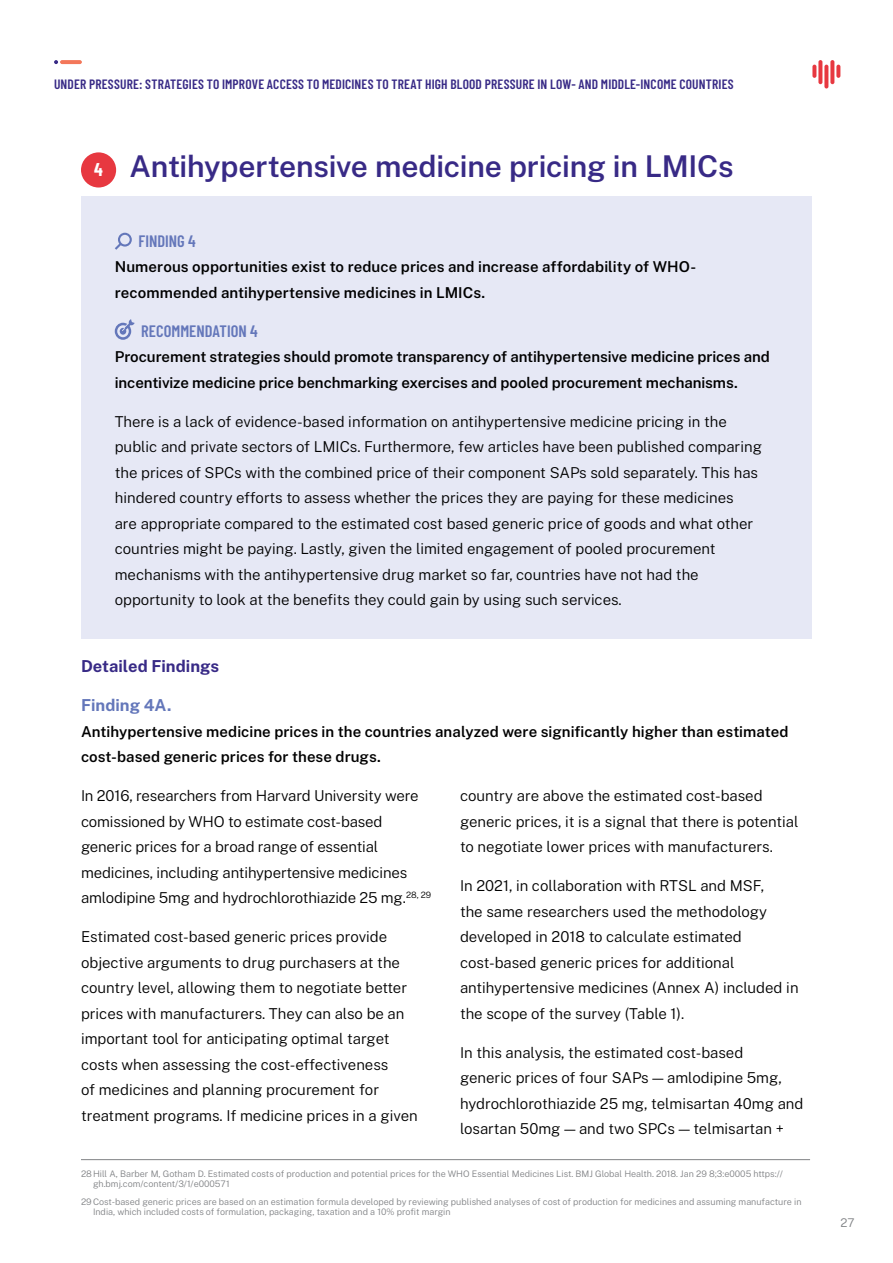
<style>
.page{position:relative;width:893px;height:1263px;background:#fff}
.page>*{position:absolute;margin:0;border:0;box-sizing:border-box;transform-origin:0 0}
.t1{font:600 30px "Public Sans";letter-spacing:-.01em;color:#382a86}
.t2{font:600 16.5px "Barlow Condensed";color:#6477ba}
.t3{font:700 16.5px "Public Sans";color:#382a86}
.t4{font:700 16.5px "Public Sans";color:#6477ba}
.t5{font:300 15px/25.5px "Public Sans";color:#000}
.t6{font:600 15px/25.5px "Public Sans";color:#000}
.t7{font:600 13.5px "Barlow Condensed";letter-spacing:.015em;color:#382a86}
.t8{font:300 12px "Public Sans";color:#808285}
.t9{font:300 9px/10.5px "Public Sans";color:#808285}
.s1{font-family:"Barlow Condensed";font-weight:700;font-size:18px;color:#fff}
</style>
<div class="page">
<svg style="left:818px;top:60px;width:4px;height:24px"></svg>
<svg style="left:812px;top:65px;width:4px;height:13px"></svg>
<svg style="left:836px;top:65px;width:4px;height:13px"></svg>
<svg style="left:830px;top:60px;width:4px;height:24px"></svg>
<svg style="left:824px;top:65px;width:4px;height:24px"></svg>
<svg style="left:60px;top:60px;width:22px;height:4px"></svg>
<svg style="left:54px;top:60px;width:4px;height:4px"></svg>
<div style="left:81px;top:152px;width:35px;height:36px;background:#e73840;border-radius:50%"></div>
<div style="left:81px;top:196px;width:731px;height:443px;background:#e6e8f5"></div>
<svg style="left:115px;top:233px;width:17px;height:17px"></svg>
<svg style="left:115px;top:319px;width:20px;height:21px"></svg>
<hr style="left:81px;top:1159px;width:729px;height:1px;background:#808285">
<p class="t7" style="left:54px;top:74px;width:681px">UNDER PRESSURE: STRATEGIES TO IMPROVE ACCESS TO MEDICINES TO TREAT HIGH BLOOD PRESSURE IN LOW- AND MIDDLE-INCOME COUNTRIES</p>
<h1 class="t1" style="left:94px;top:145px;width:641px"><span class="s1">4</span> Antihypertensive medicine pricing in LMICs</h1>
<p class="t2" style="left:138px;top:229px;width:59px">FINDING 4</p>
<p class="t6" style="left:115px;top:253px;width:583px">Numerous opportunities exist to reduce prices and increase affordability of WHO&shy;recommended antihypertensive medicines in LMICs.</p>
<p class="t2" style="left:141px;top:319px;width:118px">RECOMMENDATION 4</p>
<p class="t6" style="left:115px;top:343px;width:657px">Procurement strategies should promote transparency of antihypertensive medicine prices and incentivize medicine price benchmarking exercises and pooled procurement mechanisms.</p>
<p class="t5" style="left:115px;top:408px;width:649px">There is a lack of evidence-based information on antihypertensive medicine pricing in the public and private sectors of LMICs. Furthermore, few articles have been published comparing the prices of SPCs with the combined price of their component SAPs sold separately. This has hindered country efforts to assess whether the prices they are paying for these medicines<br>are appropriate compared to the estimated cost based generic price of goods and what other countries might be paying. Lastly, given the limited engagement of pooled procurement mechanisms with the antihypertensive drug market so far, countries have not had the opportunity to look at the benefits they could gain by using such services.</p>
<p class="t3" style="left:81px;top:654px;width:140px">Detailed Findings</p>
<p class="t4" style="left:81px;top:693px;width:92px">Finding 4A.</p>
<p class="t6" style="left:81px;top:717px;width:709px">Antihypertensive medicine prices in the countries analyzed were significantly higher than estimated cost-based generic prices for these drugs.</p>
<p class="t5" style="left:81px;top:782px;width:352px">In 2016, researchers from Harvard University were comissioned by WHO to estimate cost-based generic prices for a broad range of essential medicines, including antihypertensive medicines amlodipine 5mg and hydrochlorothiazide 25 mg.<sup>28,</sup> <sup>29</sup></p>
<p class="t5" style="left:81px;top:923px;width:338px">Estimated cost-based generic prices provide objective arguments to drug purchasers at the country level, allowing them to negotiate better prices with manufacturers. They can also be an important tool for anticipating optimal target costs when assessing the cost-effectiveness<br>of medicines and planning procurement for treatment programs. If medicine prices in a given</p>
<p class="t5" style="left:460px;top:782px;width:340px">country are above the estimated cost-based generic prices, it is a signal that there is potential to negotiate lower prices with manufacturers.</p>
<p class="t5" style="left:460px;top:872px;width:340px">In 2021, in collaboration with RTSL and MSF,<br>the same researchers used the methodology developed in 2018 to calculate estimated cost-based generic prices for additional antihypertensive medicines (Annex A) included in the scope of the survey (Table 1).</p>
<p class="t5" style="left:460px;top:1039px;width:345px">In this analysis, the estimated cost-based<br>generic prices of four SAPs — amlodipine 5mg, hydrochlorothiazide 25 mg, telmisartan 40mg and losartan 50mg — and two SPCs — telmisartan +</p>
<p class="t9" style="left:93px;top:1168px;width:691px;text-indent:-12px">28Hill A, Barber M, Gotham D. Estimated costs of production and potential prices for the WHO Essential Medicines List. BMJ Global Health. 2018. Jan 29 8;3:e0005 https:// gh.bmj.com/content/3/1/e000571</p>
<p class="t9" style="left:93px;top:1196px;width:710px;text-indent:-12px">29Cost-based generic prices are based on an estimation formula developed by reviewing published analyses of cost of production for medicines and assuming manufacture in<br>India, which included costs of formulation, packaging, taxation and a 10% profit margin</p>
<p class="t8" style="left:840px;top:1214px;width:16px">27</p>
</div>
